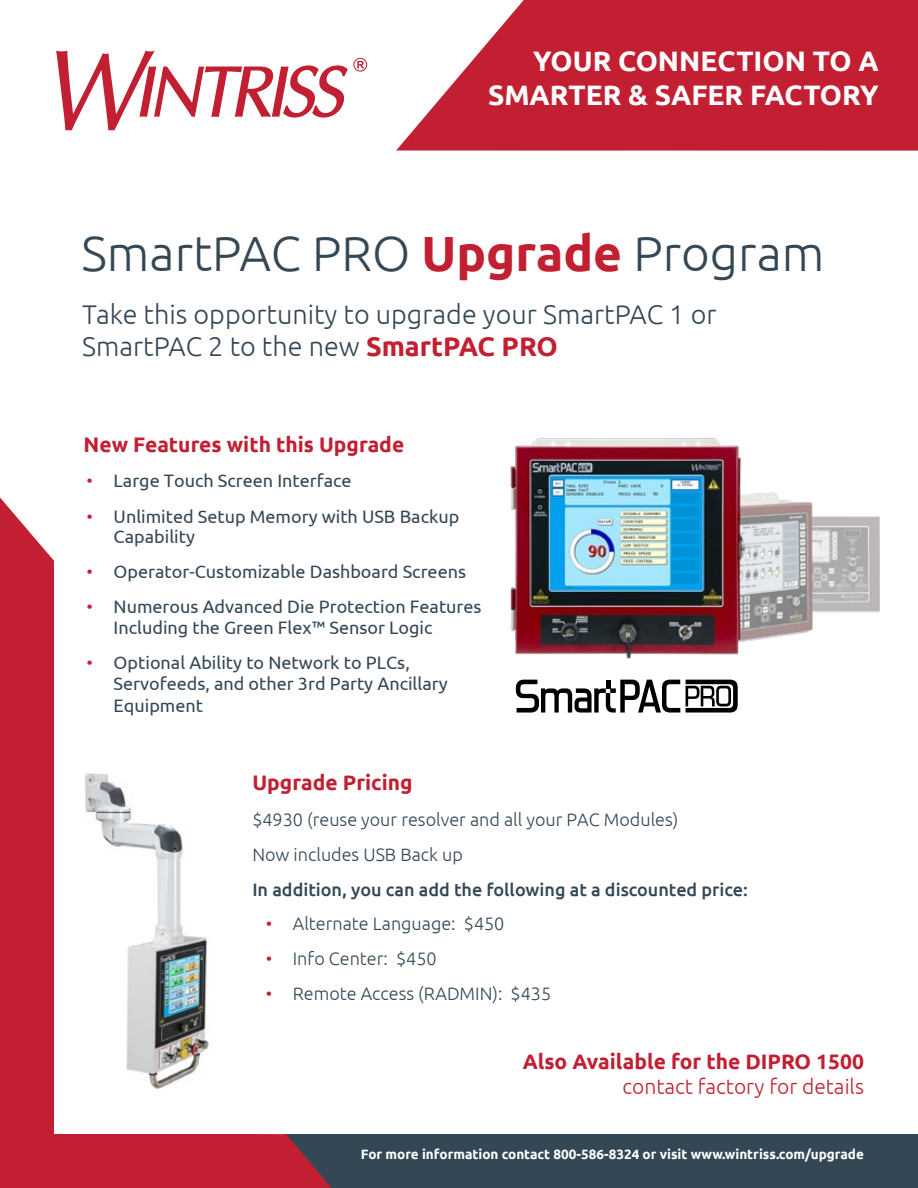
<style>
.page{position:relative;width:918px;height:1188px;background:#fff}
.page>*{position:absolute;margin:0;border:0;box-sizing:border-box;transform-origin:0 0}
.t1{font:300 49.35px "Ubuntu";color:#344754}
.t2{font:700 28.2px/33.8px "Ubuntu";color:#fff;text-align:right}
.t3{font:300 27px/32.4px "Ubuntu";color:#344754}
.t4{font:700 21px "Ubuntu";color:#c22032}
.t5{font:300 21px "Ubuntu";color:#c22032}
.t6{font:18px/21.6px "Ubuntu";color:#344754}
.t7{font:300 18px/35.1px "Ubuntu";color:#344754}
.t8{font:500 18px "Ubuntu";color:#344754}
.t9{font:700 13.5px "Ubuntu";color:#fff}
.s1{font-weight:700;color:#c22032}
.s2{font-weight:300;color:#c22032}
.s3{color:#c22032}
</style>
<div class="page">
<div style="left:332px;top:1134px;width:586px;height:54px;background:#344754"></div>
<svg style="left:56px;top:51px;width:311px;height:79px"></svg>
<svg style="left:396px;top:0;width:522px;height:151px;background:#c93b4b"></svg>
<img style="left:510px;top:438px;width:370px;height:221px">
<svg style="left:516px;top:680px;width:164px;height:33px"></svg>
<svg style="left:686px;top:680px;width:52px;height:33px"></svg>
<svg style="left:0;top:497px;width:332px;height:691px"></svg>
<h2 class="t2" style="left:488px;top:44px;width:392px">YOUR CONNECTION TO A<br>SMARTER &amp; SAFER FACTORY</h2>
<h1 class="t1" style="left:81px;top:224px;width:745px">SmartPAC PRO <span class="s1">Upgrade</span> Program</h1>
<h3 class="t3" style="left:82px;top:297px;width:636px">Take this opportunity to upgrade your SmartPAC 1 or<br>SmartPAC 2 to the new <span class="s1">SmartPAC PRO</span></h3>
<p class="t4" style="left:84px;top:432px;width:322px">New Features with this Upgrade</p>
<p class="t6" style="left:87px;top:470px;width:266px"><span class="s2">•</span> Large Touch Screen Interface</p>
<p class="t6" style="left:114px;top:506px;width:347px;line-height:20px;text-indent:-27px"><span class="s2">•</span> Unlimited Setup Memory with USB Backup<br>Capability</p>
<p class="t6" style="left:87px;top:560px;width:381px"><span class="s2">•</span> Operator-Customizable Dashboard Screens</p>
<p class="t6" style="left:114px;top:595px;width:369px;line-height:20.9px;text-indent:-27px"><span class="s2">•</span> Numerous Advanced Die Protection Features<br>Including the Green Flex™ Sensor Logic</p>
<p class="t6" style="left:114px;top:651px;width:336px;text-indent:-27px"><span class="s2">•</span> Optional Ability to Network to PLCs,<br>Servofeeds, and other 3rd Party Ancillary<br>Equipment</p>
<p class="t4" style="left:252px;top:770px;width:162px">Upgrade Pricing</p>
<p class="t7" style="left:252px;top:802px;width:428px">$4930 (reuse your resolver and all your PAC Modules)<br>Now includes USB Back up</p>
<p class="t8" style="left:252px;top:879px;width:497px">In addition, you can add the following at a discounted price:</p>
<p class="t7" style="left:266px;top:906px;width:240px"><span class="s3">•</span> Alternate Language: $450</p>
<p class="t7" style="left:266px;top:941px;width:172px"><span class="s3">•</span> Info Center: $450</p>
<p class="t7" style="left:266px;top:976px;width:287px"><span class="s3">•</span> Remote Access (RADMIN): $435</p>
<p class="t4" style="left:523px;top:1049px;width:343px">Also Available for the DIPRO 1500</p>
<p class="t5" style="left:623px;top:1074px;width:243px">contact factory for details</p>
<p class="t9" style="left:361px;top:1146px;width:505px">For more information contact 800-586-8324 or visit www.wintriss.com/upgrade</p>
</div>
